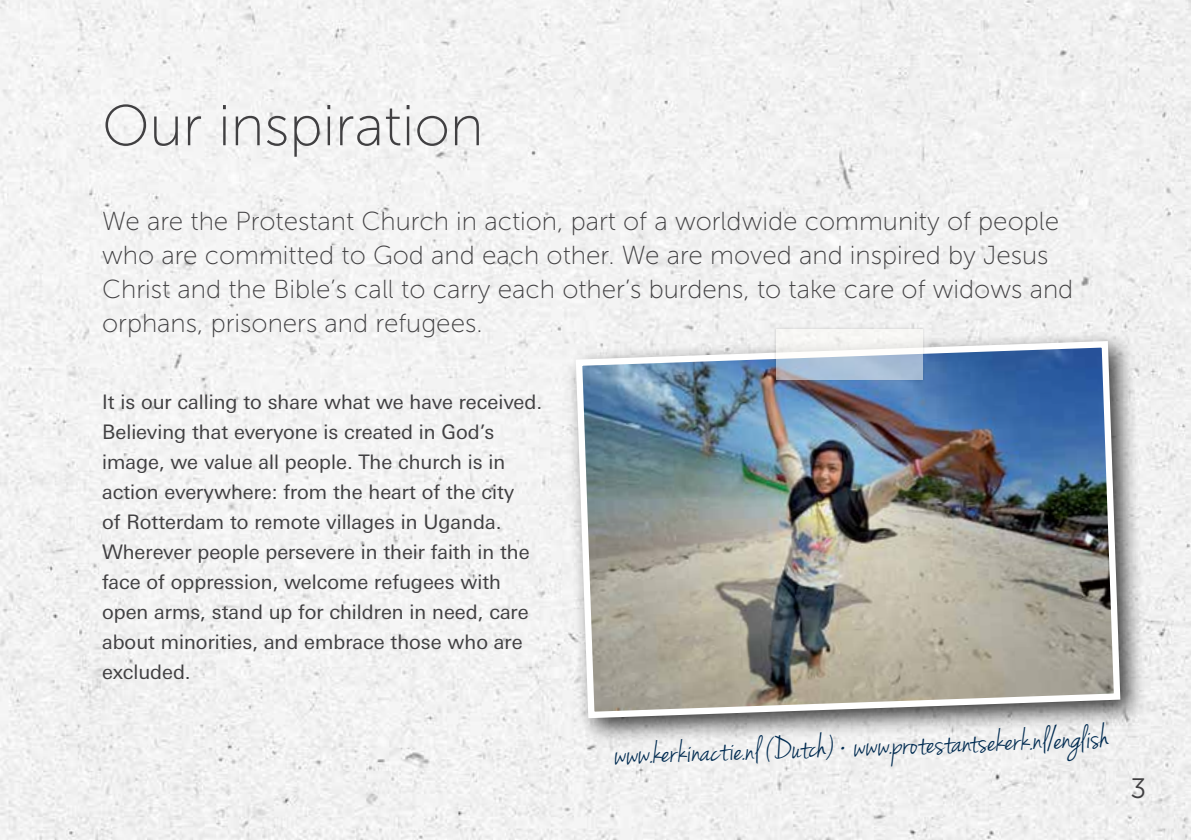
<style>
.page{position:relative;width:1191px;height:840px;background:#fff}
.page>*{position:absolute;margin:0;border:0;box-sizing:border-box;transform-origin:0 0}
.t1{font:57.4px "Museo Sans 100";color:#414042}
.t2{font:italic 34px "Jenna Sue";color:#002b51}
.t3{font:28px "Museo Sans 300";color:#414042}
.t4{font:26px/34px "Museo Sans 100";color:#414042}
.t5{font:20px/30px "Linotype Univers Basic";color:#414042}
</style>
<div class="page">
<img style="left:0;top:0;width:1191px;height:839px">
<div style="left:565px;top:330px;width:583px;height:415px;background:#000;opacity:.75"></div>
<img style="left:572px;top:337px;width:551px;height:384px">
<div style="left:773px;top:326px;width:152px;height:55px;background:#000;opacity:.25"></div>
<svg style="left:776px;top:328px;width:146px;height:51px"></svg>
<h1 class="t1" style="left:102px;top:95px;width:383px">Our inspiration</h1>
<p class="t4" style="left:102px;top:204px;width:972px">We are the Protestant Church in action, part of a worldwide community of people who are committed to God and each other. We are moved and inspired by Jesus Christ and the Bible’s call to carry each other’s burdens, to take care of widows and orphans, prisoners and refugees.</p>
<p class="t5" style="left:102px;top:386px;width:441px">It is our calling to share what we have received.<br>Believing that everyone is created in God’s image, we value all people. The church is in action everywhere: from the heart of the city<br>of Rotterdam to remote villages in Uganda.<br>Wherever people persevere in their faith in the face of oppression, welcome refugees with open arms, stand up for children in need, care about minorities, and embrace those who are excluded.</p>
<h2 class="t2" style="left:613px;top:734px;width:496px;rotate:-2deg">www.kerkinactie.nl (Dutch) • www.protestantsekerk.nl/english</h2>
<h3 class="t3" style="left:1130px;top:773px;width:17px">3</h3>
</div>
